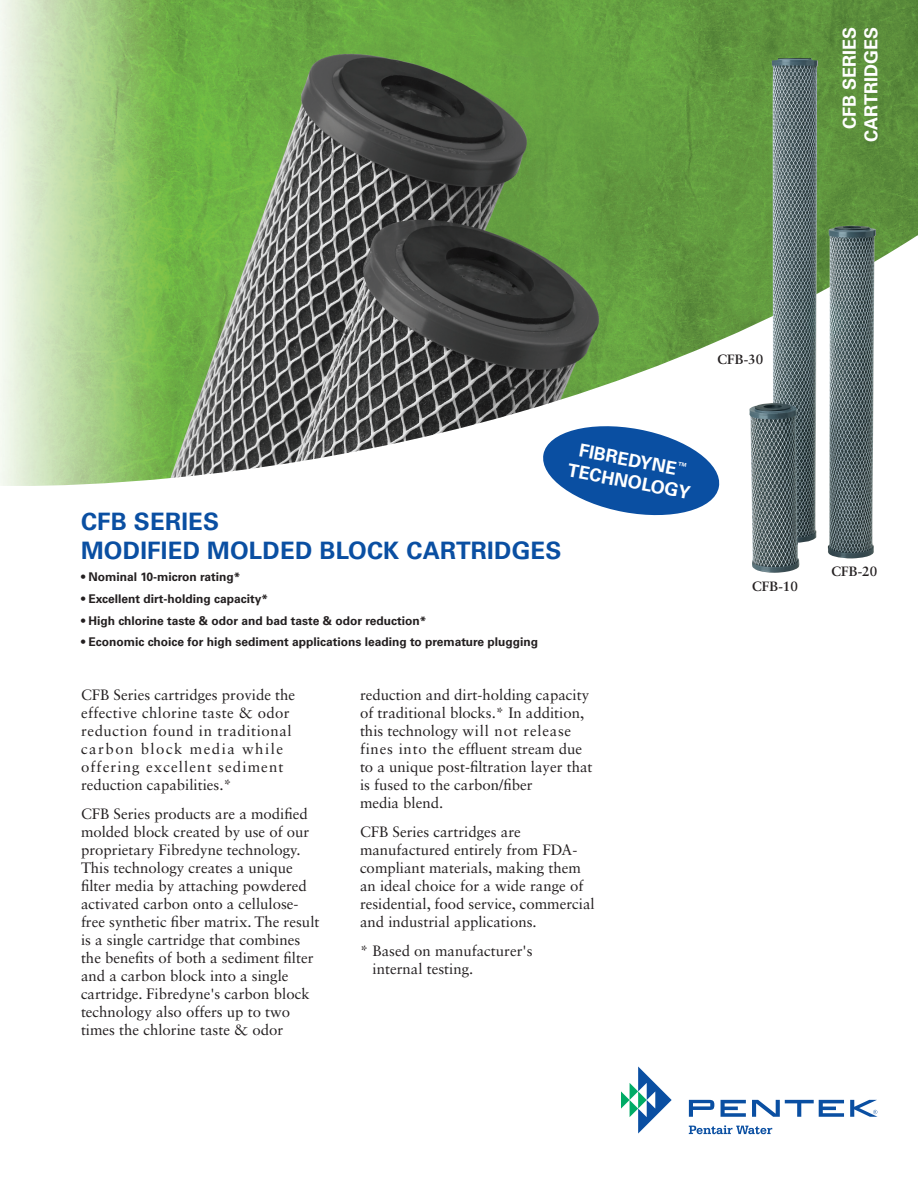
<style>
.page{position:relative;width:918px;height:1188px;background:#fff}
.page>*{position:absolute;margin:0;border:0;box-sizing:border-box;transform-origin:0 0}
.Headlines{font:700 24px "Univers LT Std";letter-spacing:.01em;color:#0a4fa2}
.Tab{font:700 18px/21.6px "Univers LT Std";color:#fff;text-align:right}
.Text__Front{font:15px/18px "Sabon LT Std";color:#231f20}
.Text__Front-2{font:15px/18px "Sabon LT Std";letter-spacing:.025em;color:#231f20}
.Image_Labels{font:700 13.5px "Sabon LT Std";color:#231f20}
.Bullets__Front{font:700 12px "Univers LT Std";color:#231f20}
</style>
<div class="page">
<svg style="left:621px;top:1066px;width:51px;height:68px"></svg>
<svg style="left:689px;top:1100px;width:25px;height:17px"></svg>
<svg style="left:721px;top:1100px;width:25px;height:17px"></svg>
<svg style="left:752px;top:1100px;width:92px;height:17px"></svg>
<svg style="left:689px;top:1125px;width:83px;height:9px"></svg>
<svg style="left:850px;top:1100px;width:28px;height:17px"></svg>
<img style="left:0;top:0;width:918px;height:486px">
<img style="left:749px;top:58px;width:127px;height:515px">
<svg style="left:539px;top:420px;width:184px;height:96px"></svg>
<p class="Tab" style="left:839px;top:142px;width:113px;rotate:-90deg">CFB Series<br>Cartridges</p>
<p class="Image_Labels" style="left:718px;top:351px;width:47px">CFB-30</p>
<p class="Tab" style="left:574px;top:438px;width:118px;text-align:left;text-indent:7px;rotate:11deg">Fibredyn e<sup>™<br></sup>Technolo</p>
<p class="Headlines" style="left:81px;top:508px;width:83px">CFB SERIE</p>
<p class="Headlines" style="left:203px;top:508px;width:18px">S</p>
<p class="Headlines" style="left:81px;top:536px;width:94px">MODIFIED</p>
<p class="Headlines" style="left:207px;top:536px;width:73px">MOLDED</p>
<p class="Headlines" style="left:320px;top:536px;width:239px">BLOCK Cartridges</p>
<p class="Bullets__Front" style="left:81px;top:570px;width:161px">• Nominal 10-micron rating*</p>
<p class="Bullets__Front" style="left:81px;top:591px;width:189px">• Excellent dirt-holding capacity*</p>
<p class="Bullets__Front" style="left:81px;top:613px;width:347px">• High chlorine taste &amp; odor and bad taste &amp; odor reduction*</p>
<p class="Bullets__Front" style="left:81px;top:635px;width:459px">• Economic choice for high sediment applications leading to premature plugging</p>
<p class="Text__Front-2" style="left:81px;top:686px;width:216px">CFB Series cartridges provide the effective chlorine taste &amp; odor reduction found in traditional carbon block media while offering excellent sediment reduction capabilities.*</p>
<p class="Text__Front" style="left:81px;top:804px;width:240px">CFB Series products are a modified molded block created by use of our proprietary Fibredyne technology.<br>This technology creates a unique filter media by attaching powdered activated carbon onto a cellulose&shy;free synthetic fiber matrix. The result is a single cartridge that combines the benefits of both a sediment filter and a carbon block into a single cartridge. Fibredyne's carbon block technology also offers up to two times the chlorine taste &amp; odor</p>
<p class="Text__Front" style="left:360px;top:686px;width:234px">reduction and dirt-holding capacity of traditional blocks.* In addition, this technology will not release fines into the effluent stream due to a unique post-filtration layer that is fused to the carbon/fiber<br>media blend.</p>
<p class="Text__Front" style="left:360px;top:822px;width:236px">CFB Series cartridges are manufactured entirely from FDA&shy;compliant materials, making them an ideal choice for a wide range of residential, food service, commercial and industrial applications.</p>
<p class="Text__Front" style="left:373px;top:941px;width:162px;text-indent:-13px">* Based on manufacturer's internal testing.</p>
<p class="Image_Labels" style="left:752px;top:578px;width:47px">CFB-10</p>
<p class="Image_Labels" style="left:831px;top:563px;width:47px">CFB-20</p>
</div>
